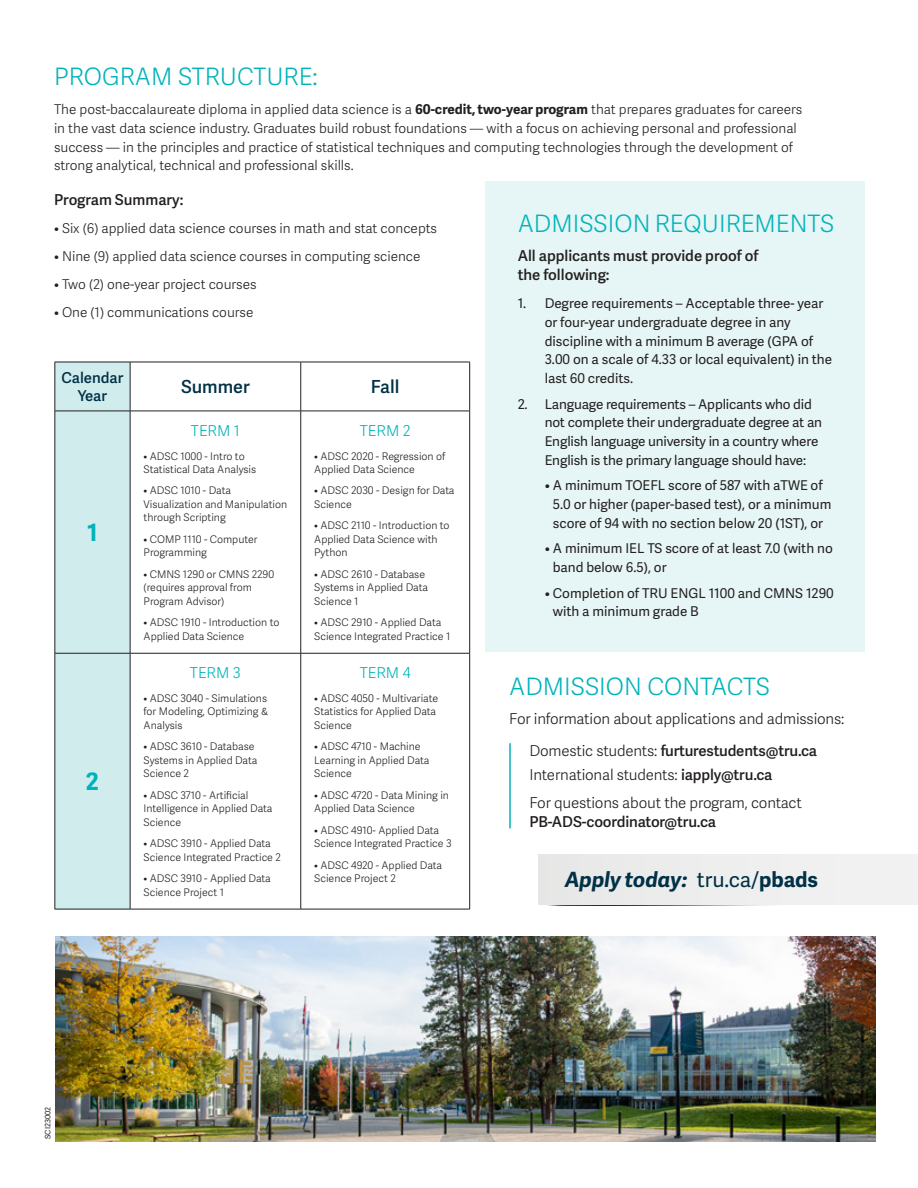
<style>
.page{position:relative;width:918px;height:1188px;background:#fff}
.page>*{position:absolute;margin:0;border:0;box-sizing:border-box;transform-origin:0 0}
.t1{font:300 24px "Adelle Sans";color:#00b3ba}
.t2{font:700 24px "Adelle Sans";color:#00b3ba}
.t3{font:italic 700 21px "Adelle Sans";color:#003146}
.t4{font:600 18px "Adelle Sans";color:#003146}
.t5{font:300 15px/31.7px "Adelle Sans";letter-spacing:-.01em;color:#231f20;text-align:center}
.t6{font:600 15px/18.8px "Adelle Sans";color:#231f20}
.t7{font:300 15px "Adelle Sans";color:#00b3ba}
.t8{font:600 15px/18.8px "Adelle Sans";color:#003146;text-align:center}
.t9{font:13.5px/18.8px "Adelle Sans";color:#231f20}
.t10{font:300 13.5px/18.8px "Adelle Sans";color:#231f20}
.t11{font:300 10.5px/13.5px "Adelle Sans";color:#231f20}
.t12{font:7.5px "Adelle Sans";color:#231f20}
.s1{font-weight:700}
.s2{font-weight:600}
.s3{font-weight:400;font-style:normal}
.s4{font-style:normal}
</style>
<div class="page">
<div style="left:485px;top:181px;width:379px;height:471px;background:#e6f5f5"></div>
<svg style="left:538px;top:904px;width:380px;height:2px"></svg>
<div style="left:538px;top:855px;width:380px;height:49px;background:#eee"></div>
<img style="left:55px;top:936px;width:821px;height:206px">
<div style="left:56px;top:363px;width:74px;height:546px;background:#d0eced"></div>
<hr style="left:55px;top:362px;width:75px;height:1px;background:#231f20">
<hr style="left:55px;top:362px;width:1px;height:49px;background:#231f20">
<hr style="left:130px;top:362px;width:171px;height:1px;background:#231f20">
<hr style="left:130px;top:362px;width:1px;height:49px;background:#231f20">
<hr style="left:301px;top:362px;width:169px;height:1px;background:#231f20">
<hr style="left:301px;top:362px;width:1px;height:49px;background:#231f20">
<hr style="left:469px;top:362px;width:1px;height:49px;background:#231f20">
<hr style="left:55px;top:411px;width:75px;height:1px;background:#231f20">
<hr style="left:55px;top:411px;width:1px;height:242px;background:#231f20">
<hr style="left:130px;top:411px;width:171px;height:1px;background:#231f20">
<hr style="left:130px;top:411px;width:1px;height:242px;background:#231f20">
<hr style="left:301px;top:411px;width:169px;height:1px;background:#231f20">
<hr style="left:301px;top:411px;width:1px;height:242px;background:#231f20">
<hr style="left:469px;top:411px;width:1px;height:242px;background:#231f20">
<hr style="left:55px;top:653px;width:75px;height:1px;background:#231f20">
<hr style="left:55px;top:653px;width:1px;height:256px;background:#231f20">
<hr style="left:130px;top:653px;width:171px;height:1px;background:#231f20">
<hr style="left:130px;top:653px;width:1px;height:256px;background:#231f20">
<hr style="left:301px;top:653px;width:169px;height:1px;background:#231f20">
<hr style="left:301px;top:653px;width:1px;height:256px;background:#231f20">
<hr style="left:469px;top:653px;width:1px;height:256px;background:#231f20">
<hr style="left:55px;top:909px;width:75px;height:1px;background:#231f20">
<hr style="left:130px;top:909px;width:171px;height:1px;background:#231f20">
<hr style="left:301px;top:909px;width:169px;height:1px;background:#231f20">
<hr style="left:509px;top:743px;width:2px;height:85px;background:#00b3ba">
<h1 class="t1" style="left:54px;top:60px;width:265px">PROGRAM STRUCTURE:</h1>
<p class="t10" style="left:54px;top:100px;width:750px">The post-baccalaureate diploma in applied data science is a <span class="s1">60-credit, two-year program</span> that prepares graduates for careers in the vast data science industry. Graduates build robust foundations — with a focus on achieving personal and professional success — in the principles and practice of statistical techniques and computing technologies through the development of strong analytical, technical and professional skills.</p>
<h3 class="t6" style="left:54px;top:190px;width:131px">Program Summary:</h3>
<p class="t10" style="left:54px;top:218px;width:385px">• Six (6) applied data science courses in math and stat concepts</p>
<p class="t10" style="left:54px;top:246px;width:368px">• Nine (9) applied data science courses in computing science</p>
<p class="t10" style="left:54px;top:274px;width:204px">• Two (2) one-year project courses</p>
<p class="t10" style="left:54px;top:302px;width:201px">• One (1) communications course</p>
<h1 class="t1" style="left:518px;top:207px;width:318px">ADMISSION REQUIREMENTS</h1>
<h3 class="t6" style="left:518px;top:246px;width:242px">All applicants must provide proof of the following:</h3>
<p class="t9" style="left:545px;top:293px;width:289px;text-indent:-27px">1. Degree requirements – Acceptable three- year or four-year undergraduate degree in any discipline with a minimum B average (GPA of 3.00 on a scale of 4.33 or local equivalent) in the last 60 credits.</p>
<p class="t9" style="left:545px;top:394px;width:279px;text-indent:-27px">2. Language requirements – Applicants who did not complete their undergraduate degree at an English language university in a country where English is the primary language should have:</p>
<p class="t9" style="left:553px;top:476px;width:280px;text-indent:-8px">• A minimum TOEFL score of 587 with aTWE of<br>5.0 or higher (paper-based test), or a minimum score of 94 with no section below 20 (1ST), or</p>
<p class="t9" style="left:553px;top:539px;width:281px;text-indent:-8px">• A minimum IEL TS score of at least 7.0 (with no band below 6.5), or</p>
<p class="t9" style="left:553px;top:583px;width:283px;text-indent:-8px">• Completion of TRU ENGL 1100 and CMNS 1290 with a minimum grade B</p>
<h3 class="t8" style="left:61px;top:367px;width:64px">Calendar<br>Year</h3>
<h3 class="t4" style="left:181px;top:374px;width:70px">Summer</h3>
<h3 class="t4" style="left:371px;top:374px;width:30px">Fall</h3>
<h3 class="t7" style="left:360px;top:420px;width:52px">TERM 2</h3>
<p class="t11" style="left:314px;top:449px;width:133px">• ADSC 2020 - Regression of<br>Applied Data Science</p>
<p class="t11" style="left:314px;top:484px;width:142px">• ADSC 2030 - Design for Data<br>Science</p>
<p class="t11" style="left:314px;top:519px;width:137px">• ADSC 2110 - Introduction to<br>Applied Data Science with<br>Python</p>
<p class="t11" style="left:314px;top:567px;width:115px">• ADSC 2610 - Database<br>Systems in Applied Data<br>Science 1</p>
<p class="t11" style="left:314px;top:615px;width:138px">• ADSC 2910 - Applied Data<br>Science Integrated Practice 1</p>
<h3 class="t7" style="left:191px;top:420px;width:50px">TERM 1</h3>
<p class="t11" style="left:144px;top:449px;width:114px">• ADSC 1000 - Intro to<br>Statistical Data Analysis</p>
<p class="t11" style="left:144px;top:484px;width:145px">• ADSC 1010 - Data<br>Visualization and Manipulation through Scripting</p>
<p class="t11" style="left:144px;top:532px;width:116px">• COMP 1110 - Computer<br>Programming</p>
<p class="t11" style="left:144px;top:567px;width:132px">• CMNS 1290 or CMNS 2290 (requires approval from<br>Program Advisor)</p>
<p class="t11" style="left:144px;top:615px;width:137px">• ADSC 1910 - Introduction to<br>Applied Data Science</p>
<h1 class="t2" style="left:87px;top:515px;width:12px">1</h1>
<h1 class="t2" style="left:86px;top:764px;width:15px">2</h1>
<h3 class="t7" style="left:190px;top:662px;width:52px">TERM 3</h3>
<p class="t11" style="left:144px;top:691px;width:126px;text-align:justify">• ADSC 3040 - Simulations for Modeling, Optimizing &amp; Analysis</p>
<p class="t11" style="left:144px;top:739px;width:115px">• ADSC 3610 - Database<br>Systems in Applied Data<br>Science 2</p>
<p class="t11" style="left:144px;top:788px;width:130px">• ADSC 3710 - Artificial<br>Intelligence in Applied Data<br>Science</p>
<p class="t11" style="left:144px;top:836px;width:139px">• ADSC 3910 - Applied Data<br>Science Integrated Practice 2</p>
<p class="t11" style="left:144px;top:871px;width:129px">• ADSC 3910 - Applied Data<br>Science Project 1</p>
<h3 class="t7" style="left:360px;top:662px;width:52px">TERM 4</h3>
<p class="t11" style="left:314px;top:691px;width:125px">• ADSC 4050 - Multivariate<br>Statistics for Applied Data<br>Science</p>
<p class="t11" style="left:314px;top:739px;width:117px">• ADSC 4710 - Machine<br>Learning in Applied Data<br>Science</p>
<p class="t11" style="left:314px;top:788px;width:136px">• ADSC 4720 - Data Mining in<br>Applied Data Science</p>
<p class="t11" style="left:314px;top:823px;width:139px">• ADSC 4910- Applied Data<br>Science Integrated Practice 3</p>
<p class="t11" style="left:314px;top:858px;width:129px">• ADSC 4920 - Applied Data<br>Science Project 2</p>
<h1 class="t1" style="left:509px;top:670px;width:262px">ADMISSION CONTACTS</h1>
<h3 class="t5" style="left:509px;top:703px;width:337px">For information about applications and admissions:<br>Domestic students: <span class="s2">furturestudents@tru.ca</span></h3>
<h3 class="t5" style="left:529px;top:760px;width:274px;line-height:27.9px;text-align:left">International students: <span class="s2">iapply@tru.ca<br></span>For questions about the program, contact</h3>
<h3 class="t6" style="left:529px;top:812px;width:188px">PB-ADS-coordinator@tru.ca</h3>
<h2 class="t3" style="left:565px;top:865px;width:255px">Apply today: <span class="s3">tru.ca/</span><span class="s4">pbads</span></h2>
<p class="t12" style="left:43px;top:1139px;width:34px;rotate:-90deg">SCI23002</p>
</div>
